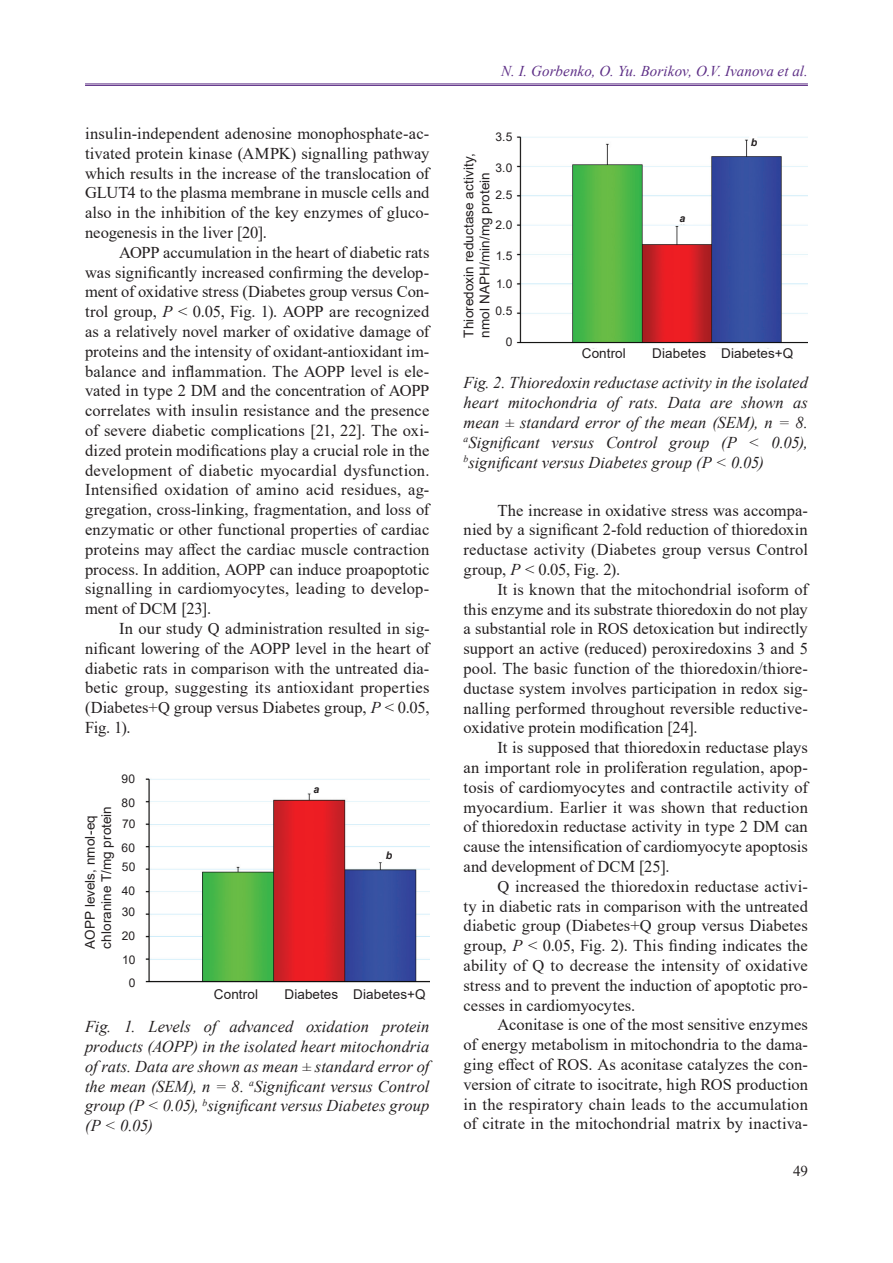
<style>
.page{position:relative;width:893px;height:1263px;background:#fff}
.page>*{position:absolute;margin:0;border:0;box-sizing:border-box;transform-origin:0 0}
.t1{font:16.5px/19.8px "Times New Roman";letter-spacing:.005em;color:#231f20;text-align:justify}
.t2{font:italic 16.5px/19.8px "Times New Roman";letter-spacing:.005em;color:#231f20;text-align:justify}
.t3{font:italic 15px "Times New Roman";letter-spacing:.005em;color:#5d2e86}
.t4{font:15px "Times New Roman";color:#231f20}
.t5{font:13.5px/16.2px "Arial";letter-spacing:.01em;color:#231f20}
.t6{font:12px/23.9px "Arial";letter-spacing:.025em;color:#231f20}
.t7{font:italic 700 10.5px "Arial";color:#231f20}
.s1{font-style:italic}
</style>
<div class="page">
<hr style="left:85px;top:84px;width:723px;height:1px;background:#5d2e86">
<hr style="left:85px;top:85px;width:723px;height:1px;background:#5d2e86">
<img style="left:145px;top:778px;width:284px;height:205px">
<div style="left:384px;top:851px;width:20px;height:12px;background:#fff"></div>
<div style="left:312px;top:780px;width:20px;height:17px;background:#fff"></div>
<img style="left:516px;top:136px;width:292px;height:213px">
<div style="left:749px;top:135px;width:8px;height:11px;background:#fff"></div>
<div style="left:674px;top:213px;width:19px;height:11px;background:#fff"></div>
<p class="t1" style="left:85px;top:123px;width:346px">insulin-independent adenosine monophosphate-ac&shy;tivated protein kinase (AMPK) signalling pathway which results in the increase of the translocation of GLUT4 to the plasma membrane in muscle cells and also in the inhibition of the key enzymes of gluco&shy;neogenesis in the liver [20].</p>
<p class="t1" style="left:85px;top:242px;width:346px;text-indent:34px">AOPP accumulation in the heart of diabetic rats was significantly increased confirming the develop&shy;ment of oxidative stress (Diabetes group versus Con&shy;trol group, <span class="s1">p</span> &lt; 0.05, Fig. 1). AOPP are recognized as a relatively novel marker of oxidative damage of proteins and the intensity of oxidant-antioxidant im&shy;balance and inflammation. The AOPP level is ele&shy;vated in type 2 DM and the concentration of AOPP correlates with insulin resistance and the presence of severe diabetic complications [21, 22]. The oxi&shy;dized protein modifications play a crucial role in the development of diabetic myocardial dysfunction.<br>Intensified oxidation of amino acid residues, ag&shy;gregation, cross-linking, fragmentation, and loss of enzymatic or other functional properties of cardiac proteins may affect the cardiac muscle contraction process. In addition, AOPP can induce proapoptotic signalling in cardiomyocytes, leading to develop&shy;ment of DCM [23].</p>
<p class="t1" style="left:85px;top:618px;width:346px;text-indent:34px">In our study Q administration resulted in sig&shy;nificant lowering of the AOPP level in the heart of diabetic rats in comparison with the untreated dia&shy;betic group, suggesting its antioxidant properties (Diabetes+Q group versus Diabetes group, <span class="s1">p</span> &lt; 0.05, Fig. 1).</p>
<p class="t5" style="left:82px;top:949px;width:144px;rotate:-90deg">AOPP levels, nmol-eq chloranine T/mg protein</p>
<p class="t6" style="left:122px;top:767px;width:15px;line-height:23.4px">90<br>80</p>
<p class="t6" style="left:122px;top:811px;width:15px">70<br>60</p>
<p class="t6" style="left:122px;top:855px;width:15px;line-height:23.4px">50<br>40</p>
<p class="t6" style="left:122px;top:900px;width:15px;text-align:center">30<br>20<br>10<br>0</p>
<p class="t7" style="left:314px;top:782px;width:7px">a</p>
<p class="t7" style="left:386px;top:848px;width:8px">b</p>
<p class="t5" style="left:214px;top:985px;width:46px">Control</p>
<p class="t5" style="left:284px;top:985px;width:143px">Diabetes Diabetes+Q</p>
<p class="t2" style="left:85px;top:1016px;width:346px">Fig. 1. Levels of advanced oxidation protein products (AOPP) in the isolated heart mitochondria of rats. Data are shown as mean ± standard error of the mean (SEM), n = 8. <sup>a</sup>Significant versus Сontrol group (P &lt; 0.05), <sup>b</sup>significant versus Diabetes group (P &lt; 0.05)</p>
<p class="t3" style="left:501px;top:61px;width:308px">N. I. Gorbenko, O. Yu. Borikov, O.V. Ivanova et al.</p>
<p class="t6" style="left:495px;top:125px;width:19px">3.5</p>
<p class="t6" style="left:495px;top:156px;width:18px">3.0</p>
<p class="t6" style="left:495px;top:182px;width:19px">2.5</p>
<p class="t6" style="left:495px;top:213px;width:18px">2.0</p>
<p class="t6" style="left:496px;top:244px;width:18px">1.5</p>
<p class="t6" style="left:496px;top:271px;width:18px">1.0</p>
<p class="t6" style="left:495px;top:299px;width:18px">0.5</p>
<p class="t6" style="left:506px;top:330px;width:8px">0</p>
<p class="t5" style="left:460px;top:338px;width:186px;rotate:-90deg">Thioredoxin reductase activity, nmol NAPH/min/mg protein</p>
<p class="t7" style="left:679px;top:212px;width:7px">a</p>
<p class="t7" style="left:751px;top:135px;width:8px">b</p>
<p class="t5" style="left:582px;top:345px;width:46px">Control</p>
<p class="t5" style="left:652px;top:345px;width:143px">Diabetes Diabetes+Q</p>
<p class="t2" style="left:463px;top:373px;width:346px">Fig. 2. Thioredoxin reductase activity in the isolated heart mitochondria of rats. Data are shown as mean ± standard error of the mean (SEM), n = 8. <sup>a</sup>Significant versus Сontrol group (P &lt; 0.05), <sup>b</sup>significant versus Diabetes group (P &lt; 0.05)</p>
<p class="t1" style="left:463px;top:500px;width:346px;text-indent:34px">The increase in oxidative stress was accompa&shy;nied by a significant 2-fold reduction of thioredoxin reductase activity (Diabetes group versus Control group, <span class="s1">p</span> &lt; 0.05, Fig. 2).</p>
<p class="t1" style="left:463px;top:579px;width:346px;text-indent:34px">It is known that the mitochondrial isoform of this enzyme and its substrate thioredoxin do not play a substantial role in ROS detoxication but indirectly support an active (reduced) peroxiredoxins 3 and 5 pool. The basic function of the thioredoxin/thiore&shy;ductase system involves participation in redox sig&shy;nalling performed throughout reversible reductive&shy;oxidative protein modification [24].</p>
<p class="t1" style="left:463px;top:737px;width:346px;text-indent:34px">It is supposed that thioredoxin reductase plays an important role in proliferation regulation, apop&shy;tosis of cardiomyocytes and contractile activity of myocardium. Earlier it was shown that reduction of thioredoxin reductase activity in type 2 DM can cause the intensification of cardiomyocyte apoptosis and development of DCM [25].</p>
<p class="t1" style="left:463px;top:876px;width:346px;text-indent:34px">Q increased the thioredoxin reductase activi&shy;ty in diabetic rats in comparison with the untreated diabetic group (Diabetes+Q group versus Diabetes group, <span class="s1">p</span> &lt; 0.05, Fig. 2). This finding indicates the ability of Q to decrease the intensity of oxidative stress and to prevent the induction of apoptotic pro&shy;cesses in cardiomyocytes.</p>
<p class="t1" style="left:463px;top:1014px;width:346px;text-indent:34px">Aconitase is one of the most sensitive enzymes of energy metabolism in mitochondria to the dama&shy;ging effect of ROS. As aconitase catalyzes the con&shy;version of citrate to isocitrate, high ROS production in the respiratory chain leads to the accumulation of citrate in the mitochondrial matrix by inactiva-</p>
<p class="t4" style="left:793px;top:1160px;width:16px">49</p>
</div>
